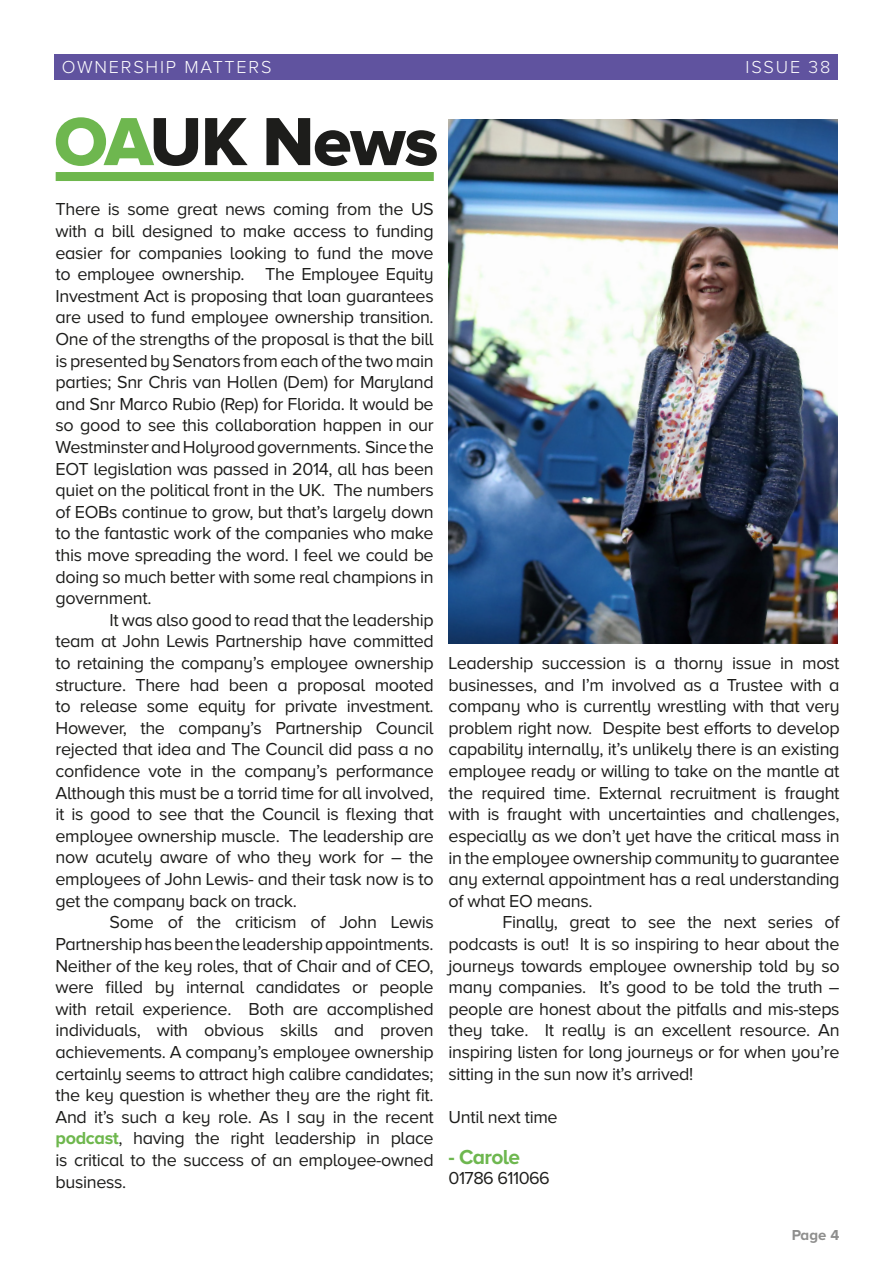
<style>
.page{position:relative;width:893px;height:1263px;background:#fff}
.page>*{position:absolute;margin:0;border:0;box-sizing:border-box;transform-origin:0 0}
.t1{font:70.5px "Proxima Nova A Extrabld";letter-spacing:-.02em;color:#1d1d1b}
.t2{font:700 21px "Proxima Nova A";letter-spacing:-.03em;color:#6eb74f}
.t3{font:18px/21.6px "Proxima Nova A";letter-spacing:-.02em;color:#1d1d1b;text-align:justify}
.t4{font:300 18px "Proxima Nova A";letter-spacing:.1em;color:#fff}
.t5{font:700 15px "Proxima Nova A";color:#1d1d1b}
.s1{color:#6eb74f}
.s2{font-weight:700;color:#6eb74d}
</style>
<div class="page">
<div style="left:54px;top:54px;width:783px;height:26px;background:#60539f"></div>
<div style="left:56px;top:172px;width:378px;height:9px;background:#6eb74d"></div>
<img style="left:449px;top:119px;width:388px;height:525px">
<p class="t4" style="left:62px;top:57px;width:211px">OWNERSHIP MATTERS</p>
<p class="t4" style="left:745px;top:57px;width:86px">ISSUE 38</p>
<p class="t1" style="left:54px;top:101px;width:386px"><span class="s1">OA</span>UK News</p>
<p class="t3" style="left:56px;top:198px;width:380px">There is some great news coming from the US with a bill designed to make access to funding easier for companies looking to fund the move to employee ownership. The Employee Equity Investment Act is proposing that loan guarantees are used to fund employee ownership transition.<br>One of the strengths of the proposal is that the bill is presented by Senators from each of the two main parties; Snr Chris van Hollen (Dem) for Maryland and Snr Marco Rubio (Rep) for Florida. It would be so good to see this collaboration happen in our Westminster and Holyrood governments. Since the EOT legislation was passed in 2014, all has been quiet on the political front in the UK. The numbers of EOBs continue to grow, but that’s largely down to the fantastic work of the companies who make this move spreading the word. I feel we could be doing so much better with some real champions in government.</p>
<p class="t3" style="left:56px;top:609px;width:380px;text-indent:54px">It was also good to read that the leadership team at John Lewis Partnership have committed to retaining the company’s employee ownership structure. There had been a proposal mooted to release some equity for private investment.<br>However, the company’s Partnership Council rejected that idea and The Council did pass a no confidence vote in the company’s performance Although this must be a torrid time for all involved, it is good to see that the Council is flexing that employee ownership muscle. The leadership are now acutely aware of who they work for – the employees of John Lewis- and their task now is to get the company back on track.</p>
<p class="t3" style="left:56px;top:911px;width:380px;text-indent:54px">Some of the criticism of John Lewis Partnership has been the leadership appointments.<br>Neither of the key roles, that of Chair and of CEO, were filled by internal candidates or people with retail experience. Both are accomplished individuals, with obvious skills and proven achievements. A company’s employee ownership certainly seems to attract high calibre candidates; the key question is whether they are the right fit.<br>And it’s such a key role. As I say in the recent <span class="s2">podcast</span>, having the right leadership in place is critical to the success of an employee-owned business.</p>
<p class="t3" style="left:449px;top:652px;width:393px">Leadership succession is a thorny issue in most businesses, and I’m involved as a Trustee with a company who is currently wrestling with that very problem right now. Despite best efforts to develop capability internally, it’s unlikely there is an existing employee ready or willing to take on the mantle at the required time. External recruitment is fraught with is fraught with uncertainties and challenges, especially as we don’t yet have the critical mass in in the employee ownership community to guarantee any external appointment has a real understanding of what EO means.</p>
<p class="t3" style="left:449px;top:911px;width:393px;text-indent:54px">Finally, great to see the next series of podcasts is out! It is so inspiring to hear about the journeys towards employee ownership told by so many companies. It’s good to be told the truth – people are honest about the pitfalls and mis-steps they take. It really is an excellent resource. An inspiring listen for long journeys or for when you’re sitting in the sun now it’s arrived!</p>
<p class="t3" style="left:449px;top:1106px;width:111px">Until next time</p>
<p class="t2" style="left:449px;top:1145px;width:73px">- Carole</p>
<p class="t3" style="left:449px;top:1167px;width:103px">01786 611066</p>
<p class="t5" style="left:791px;top:1226px;width:49px">Page 4</p>
</div>
